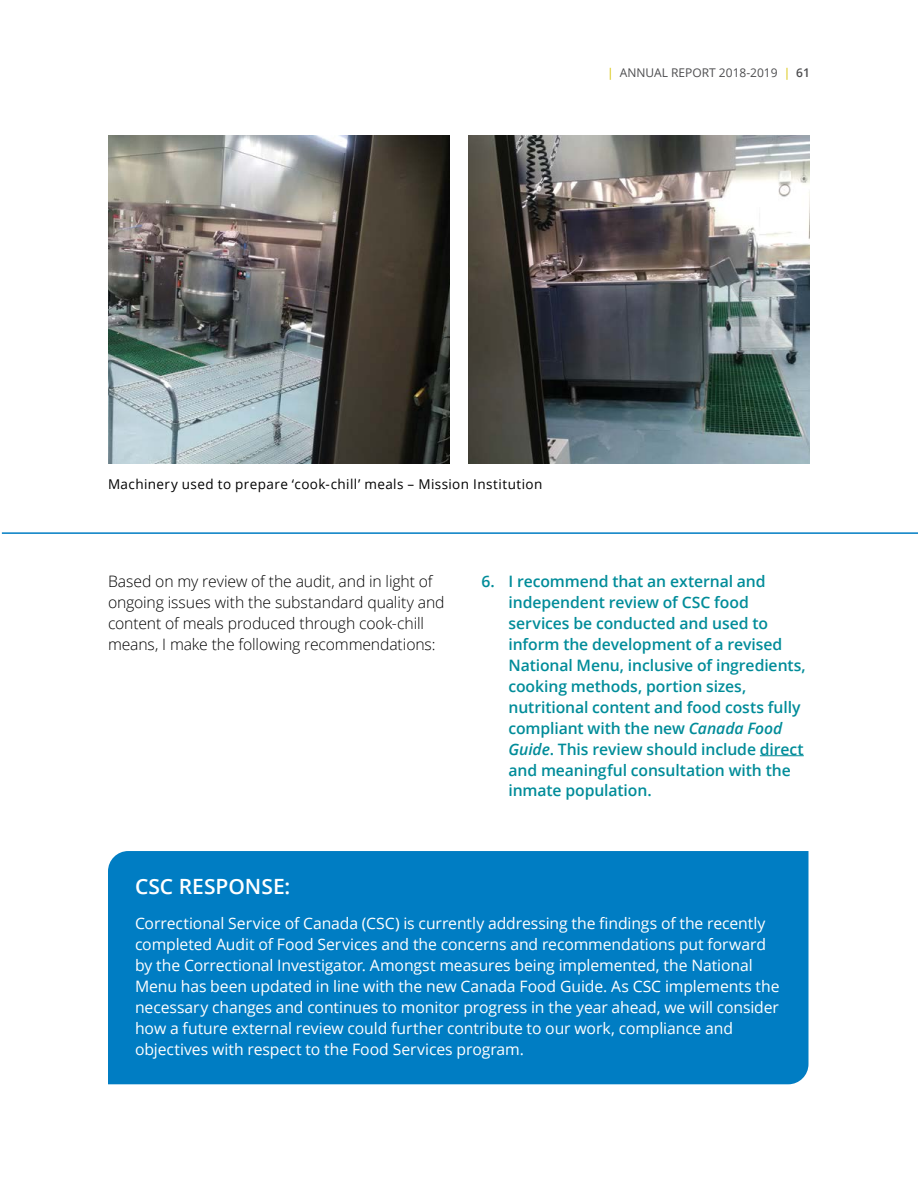
<style>
.page{position:relative;width:918px;height:1188px;background:#fff}
.page>*{position:absolute;margin:0;border:0;box-sizing:border-box;transform-origin:0 0}
.t1{font:600 21px "Open Sans";color:#fff}
.t2{font:15.75px/21px "Open Sans";letter-spacing:-.005em;color:#fff}
.t3{font:600 15.75px/21px "Open Sans";letter-spacing:-.005em;color:#008c99}
.t4{font:300 15.75px/21px "Open Sans";letter-spacing:-.01em;color:#000}
.t5{font:13.5px "Open Sans";letter-spacing:.03em;color:#000}
.t6{font:12px "Open Sans";color:#4d4d4f}
.s1{color:#d7c300}
.s2{font-weight:600}
.s3{font-style:italic}
</style>
<div class="page">
<hr style="left:760px;top:755px;width:44px;height:1px;background:#008c99">
<img style="left:108px;top:135px;width:342px;height:329px">
<img style="left:468px;top:135px;width:342px;height:329px">
<hr style="left:2px;top:532px;width:916px;height:2px;background:#007dc3">
<div style="left:108px;top:851px;width:700px;height:233px;background:#007dc3"></div>
<p class="t6" style="left:607px;top:64px;width:204px"><span class="s1">|</span> ANNUAL REPORT 2018-2019 <span class="s1">|</span> <span class="s2">61</span></p>
<p class="t5" style="left:108px;top:475px;width:436px">Machinery used to prepare ‘cook-chill’ meals – Mission Institution</p>
<p class="t4" style="left:108px;top:570px;width:338px">Based on my review of the audit, and in light of ongoing issues with the substandard quality and content of meals produced through cook-chill means, I make the following recommendations:</p>
<p class="t3" style="left:508px;top:570px;width:299px;text-indent:-27px">6. I recommend that an external and independent review of CSC food services be conducted and used to inform the development of a revised National Menu, inclusive of ingredients, cooking methods, portion sizes, nutritional content and food costs fully compliant with the new <span class="s3">Canada Food Guide</span>. This review should include direct and meaningful consultation with the inmate population.</p>
<h1 class="t1" style="left:135px;top:872px;width:157px">CSC RESPONSE:</h1>
<p class="t2" style="left:135px;top:912px;width:646px">Correctional Service of Canada (CSC) is currently addressing the findings of the recently completed Audit of Food Services and the concerns and recommendations put forward by the Correctional Investigator. Amongst measures being implemented, the National Menu has been updated in line with the new Canada Food Guide. As CSC implements the necessary changes and continues to monitor progress in the year ahead, we will consider how a future external review could further contribute to our work, compliance and objectives with respect to the Food Services program.</p>
</div>
